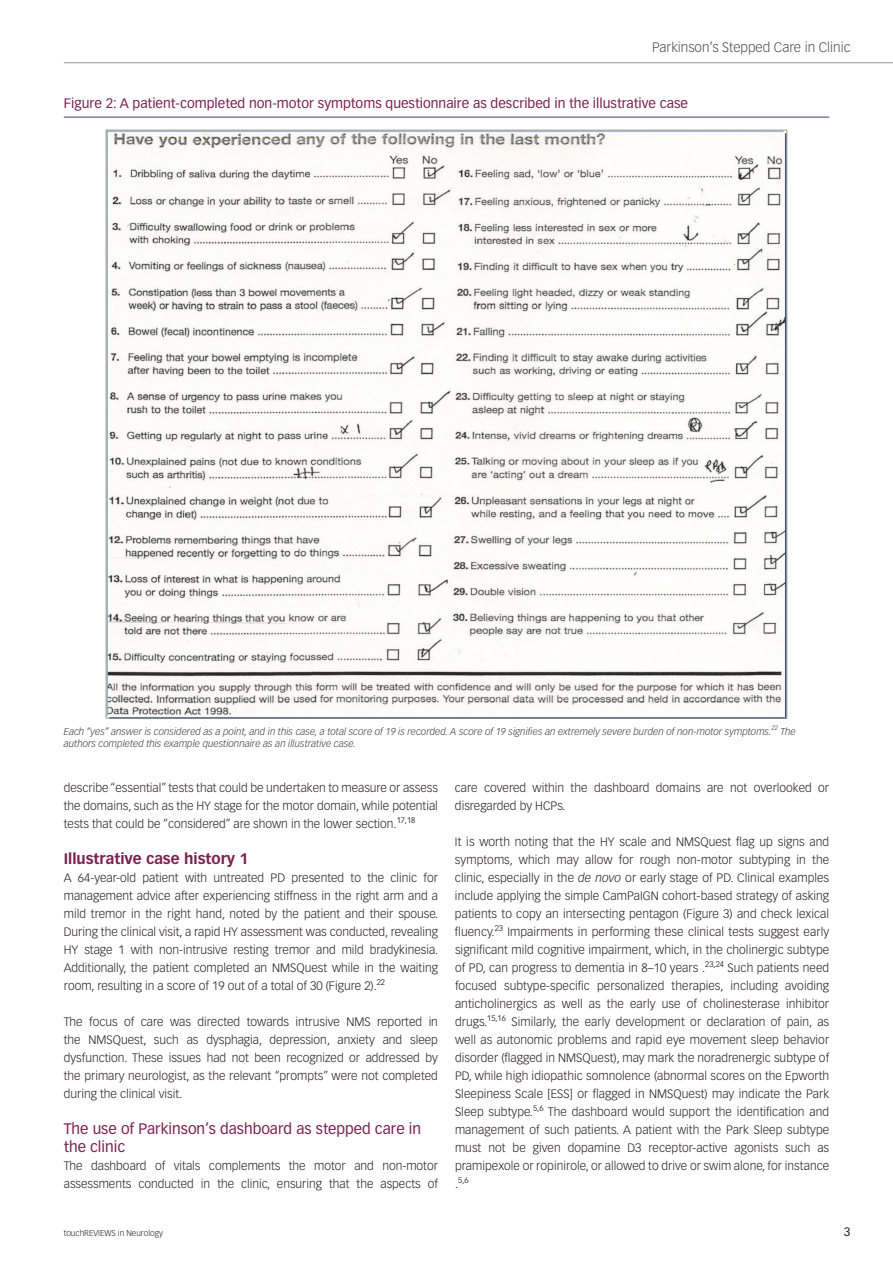
<style>
.page{position:relative;width:893px;height:1263px;background:#fff}
.page>*{position:absolute;margin:0;border:0;box-sizing:border-box;transform-origin:0 0}
.t1{font:15px/18px "Vectora LT Std";color:#7b1f4f}
.t2{font:700 15px "Vectora LT Std";color:#7b1f4f}
.t3{font:13.5px "Vectora LT Std";color:#7b1f4f}
.t4{font:300 13.5px "Vectora LT Std";color:#4b4c4d}
.t5{font:300 12px/18px "Vectora LT Std";color:#231f20;text-align:justify}
.t6{font:12px "Vectora LT Std";color:#231f20}
.t7{font:italic 300 9.75px "Vectora LT Std";color:#3e3e3f}
.t8{font:300 8.25px "Vectora LT Std";color:#231f20}
.t9{font:300 7.95px "Vectora LT Std";letter-spacing:.005em;color:#000}
.t10{font:italic 300 6.45px "Vectora LT Std";color:#3e3e3f}
.s1{font-style:italic}
.s2{font-size:12px;color:#231f20}
</style>
<div class="page">
<hr style="left:64px;top:62px;width:829px;height:1px;background:#939598">
<hr style="left:64px;top:117px;width:765px;height:1px;background:#533759">
<img style="left:108px;top:132px;width:677px;height:584px">
<p class="t4" style="left:652px;top:39px;width:200px">Parkinson’s Stepped Care in Clinic</p>
<p class="t3" style="left:64px;top:96px;width:626px">Figure 2: A patient-completed non-motor symptoms questionnaire as described in the illustrative case</p>
<p class="t7" style="left:64px;top:725px;width:709px">Each “yes” answer is considered as a point, and in this case, a total score of 19 is recorded. A score of 19 signifies an extremely severe burden of non-motor symptoms.</p>
<p class="t10" style="left:771px;top:724px;width:8px">22</p>
<p class="t7" style="left:780px;top:725px;width:17px">The</p>
<p class="t7" style="left:64px;top:737px;width:294px">authors completed this example questionnaire as an illustrative case.</p>
<p class="t5" style="left:64px;top:779px;width:376px">describe “essential” tests that could be undertaken to measure or assess the domains, such as the HY stage for the motor domain, while potential tests that could be “considered” are shown in the lower section.</p>
<p class="t9" style="left:397px;top:815px;width:20px">17,18</p>
<p class="t2" style="left:64px;top:850px;width:186px">Illustrative case history 1</p>
<p class="t5" style="left:64px;top:869px;width:376px">A 64-year-old patient with untreated PD presented to the clinic for management advice after experiencing stiffness in the right arm and a mild tremor in the right hand, noted by the patient and their spouse.<br>During the clinical visit, a rapid HY assessment was conducted, revealing HY stage 1 with non-intrusive resting tremor and mild bradykinesia.<br>Additionally, the patient completed an NMSQuest while in the waiting room, resulting in a score of 19 out of a total of 30 (Figure 2).</p>
<p class="t9" style="left:377px;top:977px;width:10px">22</p>
<p class="t5" style="left:64px;top:1013px;width:376px">The focus of care was directed towards intrusive NMS reported in the NMSQuest, such as dysphagia, depression, anxiety and sleep dysfunction. These issues had not been recognized or addressed by the primary neurologist, as the relevant “prompts” were not completed during the clinical visit.</p>
<p class="t1" style="left:64px;top:1120px;width:359px">The use of Parkinson’s dashboard as stepped care in the clinic</p>
<p class="t5" style="left:64px;top:1157px;width:376px">The dashboard of vitals complements the motor and non-motor assessments conducted in the clinic, ensuring that the aspects of</p>
<p class="t8" style="left:64px;top:1228px;width:101px">touchREVIEWS in Neurology</p>
<p class="t5" style="left:455px;top:779px;width:376px">care covered within the dashboard domains are not overlooked or disregarded by HCPs.</p>
<p class="t5" style="left:455px;top:833px;width:376px">It is worth noting that the HY scale and NMSQuest flag up signs and symptoms, which may allow for rough non-motor subtyping in the clinic, especially in the <span class="s1">de novo</span> or early stage of PD. Clinical examples include applying the simple CamPaIGN cohort-based strategy of asking patients to copy an intersecting pentagon (Figure 3) and check lexical fluency.</p>
<p class="t9" style="left:495px;top:923px;width:10px">23</p>
<p class="t5" style="left:455px;top:923px;width:376px;text-indent:53px">Impairments in performing these clinical tests suggest early significant mild cognitive impairment, which, in the cholinergic subtype of PD, can progress to dementia in 8–10 years .</p>
<p class="t9" style="left:705px;top:959px;width:20px">23,24</p>
<p class="t5" style="left:455px;top:959px;width:376px;text-indent:273px">Such patients need focused subtype-specific personalized therapies, including avoiding anticholinergics as well as the early use of cholinesterase inhibitor drugs.</p>
<p class="t9" style="left:487px;top:1013px;width:20px">15,16</p>
<p class="t5" style="left:455px;top:1013px;width:376px;text-indent:56px">Similarly, the early development or declaration of pain, as well as autonomic problems and rapid eye movement sleep behavior disorder (flagged in NMSQuest), may mark the noradrenergic subtype of PD, while high idiopathic somnolence (abnormal scores on the Epworth Sleepiness Scale [ESS] or flagged in NMSQuest) may indicate the Park Sleep subtype.<sup>5,6</sup> The dashboard would support the identification and management of such patients. A patient with the Park Sleep subtype must not be given dopamine D3 receptor-active agonists such as pramipexole or ropinirole, or allowed to drive or swim alone, for instance</p>
<p class="t9" style="left:455px;top:1175px;width:15px"><span class="s2">.</span>5,6</p>
<p class="t6" style="left:844px;top:1224px;width:8px">3</p>
</div>
